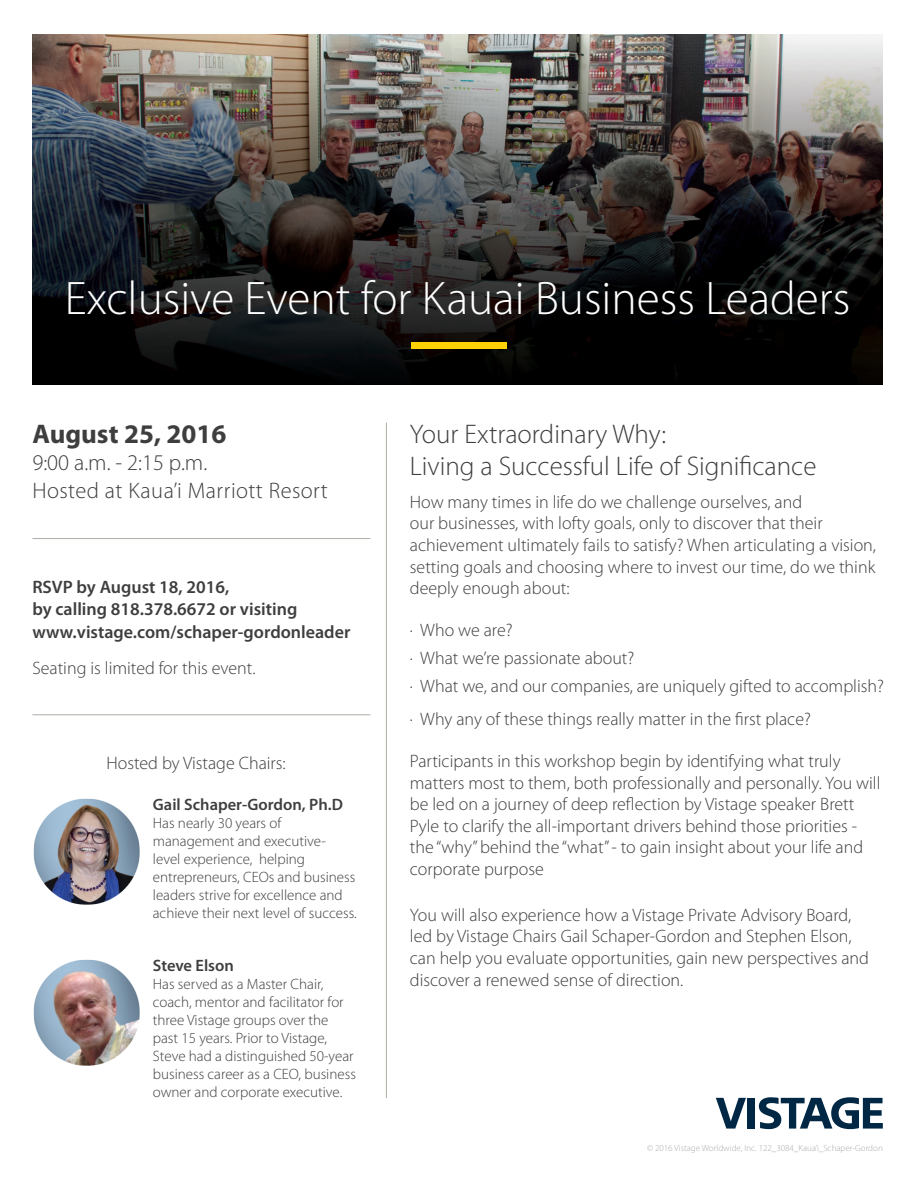
<style>
.page{position:relative;width:918px;height:1188px;background:#fff}
.page>*{position:absolute;margin:0;border:0;box-sizing:border-box;transform-origin:0 0}
.body_title{font:300 141px "Myriad Pro";color:#fed105}
.body_title-2{font:300 47.25px "Myriad Pro";color:#fff}
.body_title-3{font:300 27px/32.4px "Myriad Pro";color:#3e3e3f}
.t1{font:700 27px "Myriad Pro";color:#3e3e3f}
.t2{font:300 22.5px/27.8px "Myriad Pro";letter-spacing:.02em;color:#3e3e3f}
.body_copy{font:300 18px/21.6px "Myriad Pro";color:#3e3e3f}
.t3{font:600 18px/22.5px "Myriad Pro";color:#3e3e3f}
.body_title-4{font:600 16.5px "Myriad Pro";color:#3e3e3f}
.body_title-5{font:300 15px/18px "Myriad Pro";color:#3e3e3f}
.t4{font:300 9px "Myriad Pro";color:#aaabaf}
</style>
<div class="page">
<img style="left:32px;top:35px;width:851px;height:349px">
<svg style="left:716px;top:1098px;width:30px;height:31px"></svg>
<div style="left:748px;top:1098px;width:7px;height:31px;background:#002844"></div>
<svg style="left:759px;top:1097px;width:124px;height:32px"></svg>
<hr style="left:32px;top:538px;width:338px;height:1px;background:#acafa6">
<hr style="left:32px;top:714px;width:338px;height:1px;background:#acafa6">
<hr style="left:386px;top:423px;width:1px;height:675px;background:#acafa6">
<img style="left:33px;top:798px;width:107px;height:107px">
<img style="left:33px;top:959px;width:107px;height:107px">
<p class="body_title-2" style="left:65px;top:270px;width:787px">Exclusive Event for Kauai Business Leaders</p>
<p class="body_title" style="left:374px;top:361px;width:31px;rotate:-90deg">I</p>
<p class="t1" style="left:32px;top:416px;width:196px">August 25, 2016</p>
<p class="t2" style="left:32px;top:448px;width:297px">9:00 a.m. - 2:15 p.m.<br>Hosted at Kaua’i Marriott Resort</p>
<p class="t3" style="left:32px;top:575px;width:320px">RSVP by August 18, 2016,<br>by calling 818.378.6672 or visiting www.vistage.com/schaper-gordonleader</p>
<p class="body_copy" style="left:32px;top:657px;width:225px">Seating is limited for this event.</p>
<p class="body_copy" style="left:106px;top:752px;width:181px">Hosted by Vistage Chairs:</p>
<p class="body_title-4" style="left:153px;top:794px;width:192px">Gail Schaper-Gordon, Ph.D</p>
<p class="body_title-5" style="left:153px;top:814px;width:205px">Has nearly 30 years of management and executive&shy;level experience, helping entrepreneurs, CEOs and business leaders strive for excellence and achieve their next level of success.</p>
<p class="body_title-4" style="left:153px;top:955px;width:83px">Steve Elson</p>
<p class="body_title-5" style="left:153px;top:975px;width:205px">Has served as a Master Chair, coach, mentor and facilitator for three Vistage groups over the past 15 years. Prior to Vistage,<br>Steve had a distinguished 50-year business career as a CEO, business owner and corporate executive.</p>
<p class="body_title-3" style="left:410px;top:417px;width:408px">Your Extraordinary Why:<br>Living a Successful Life of Significance</p>
<p class="body_copy" style="left:410px;top:491px;width:468px">How many times in life do we challenge ourselves, and<br>our businesses, with lofty goals, only to discover that their achievement ultimately fails to satisfy? When articulating a vision, setting goals and choosing where to invest our time, do we think deeply enough about:</p>
<p class="body_copy" style="left:410px;top:619px;width:104px">· Who we are?</p>
<p class="body_copy" style="left:410px;top:647px;width:226px">· What we’re passionate about?</p>
<p class="body_copy" style="left:410px;top:675px;width:476px">· What we, and our companies, are uniquely gifted to accomplish?</p>
<p class="body_copy" style="left:410px;top:708px;width:403px">· Why any of these things really matter in the first place?</p>
<p class="body_copy" style="left:410px;top:750px;width:472px">Participants in this workshop begin by identifying what truly matters most to them, both professionally and personally. You will be led on a journey of deep reflection by Vistage speaker Brett Pyle to clarify the all-important drivers behind those priorities - the “why” behind the “what” - to gain insight about your life and corporate purpose</p>
<p class="body_copy" style="left:410px;top:904px;width:461px">You will also experience how a Vistage Private Advisory Board, led by Vistage Chairs Gail Schaper-Gordon and Stephen Elson, can help you evaluate opportunities, gain new perspectives and discover a renewed sense of direction.</p>
<p class="t4" style="left:647px;top:1143px;width:237px">© 2016 Vistage Worldwide, Inc. 122_3084_Kaua’i_Schaper-Gordon</p>
</div>
